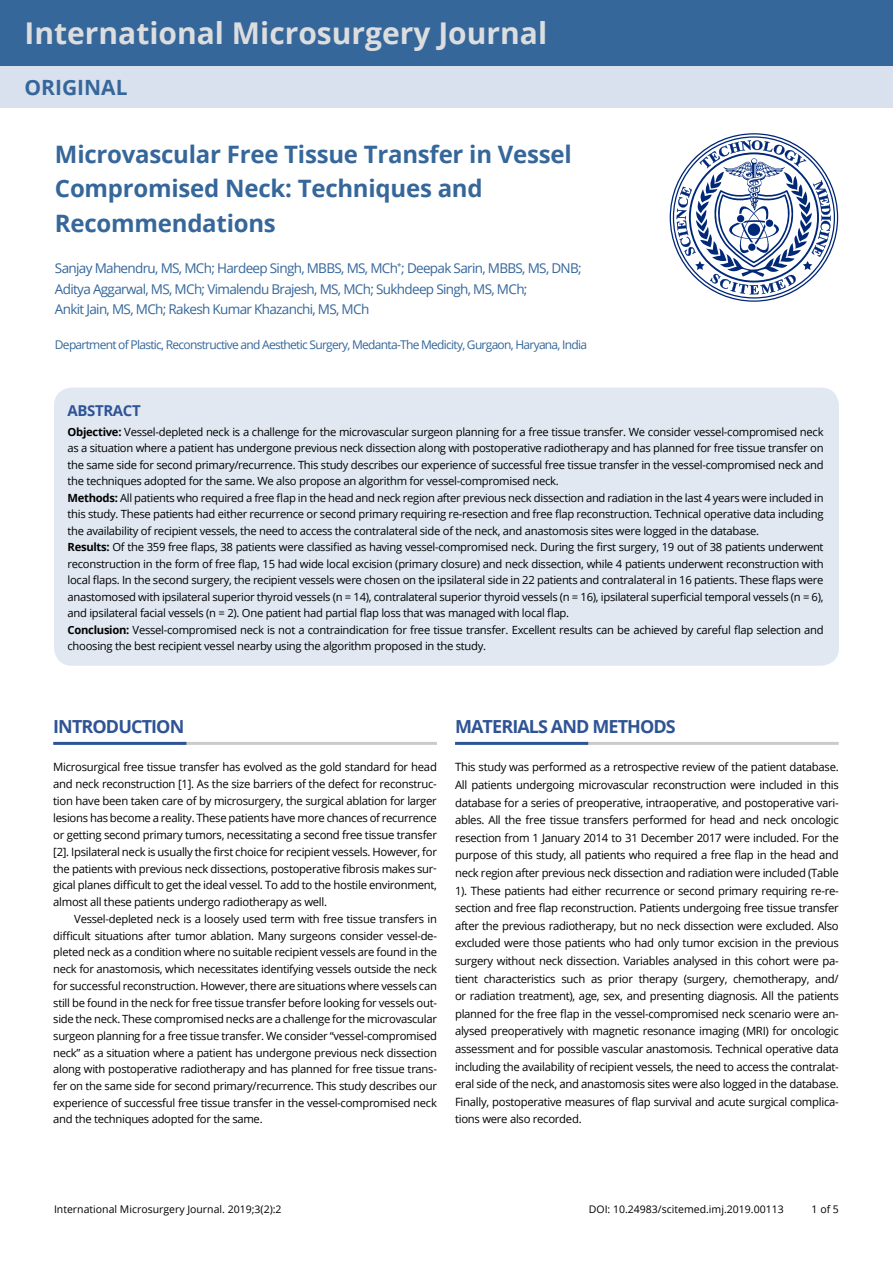
<style>
.page{position:relative;width:893px;height:1263px;background:#fff}
.page>*{position:absolute;margin:0;border:0;box-sizing:border-box;transform-origin:0 0}
.t1{font:700 30px "Open Sans";color:#dcddde}
.t2{font:700 24px/34.5px "Open Sans";letter-spacing:-.01em;color:#36679a}
.t3{font:700 21px "Open Sans";color:#36679a}
.t4{font:700 18px "Open Sans";letter-spacing:-.05em;color:#2f5496}
.t5{font:700 15px "Open Sans";letter-spacing:-.025em;color:#2f5496}
.t6{font:13.5px/20.2px "Open Sans";letter-spacing:-.05em;color:#36679a}
.t7{font:12px "Open Sans";letter-spacing:-.06em;color:#36679a}
.t8{font:11.4px/17.5px "Open Sans";letter-spacing:-.025em;color:#000;text-align:justify}
.t9{font:11.25px/16.5px "Open Sans";letter-spacing:-.025em;color:#000;text-align:justify}
.t10{font:10.5px "Open Sans";color:#000}
.s1{font-weight:700}
</style>
<div class="page">
<div style="left:54px;top:388px;width:785px;height:278px;background:#e1e8f2;border-radius:18px"></div>
<hr style="left:181px;top:742px;width:256px;height:3px;background:#cbcbcd">
<hr style="left:53px;top:742px;width:133px;height:3px;background:#2f5496">
<hr style="left:583px;top:742px;width:256px;height:3px;background:#cbcbcd">
<hr style="left:455px;top:742px;width:133px;height:3px;background:#2f5496">
<div style="left:0;top:0;width:893px;height:67px;background:#36679a"></div>
<div style="left:0;top:67px;width:893px;height:41px;background:#d9e1ef"></div>
<svg style="left:670px;top:133px;width:168px;height:169px"></svg>
<div style="left:766px;top:220px;width:7px;height:7px;background:#002878;border-radius:50%"></div>
<div style="left:748px;top:244px;width:7px;height:7px;background:#002878;border-radius:50%"></div>
<div style="left:737px;top:215px;width:7px;height:7px;background:#002878;border-radius:50%"></div>
<div style="left:748px;top:224px;width:12px;height:12px;background:#002878;border-radius:50%"></div>
<h1 class="t1" style="left:25px;top:12px;width:524px">International Microsurgery Journal</h1>
<h3 class="t3" style="left:25px;top:73px;width:105px">ORIGINAL</h3>
<h2 class="t2" style="left:55px;top:136px;width:518px">Microvascular Free Tissue Transfer in Vessel<br>Compromised Neck: Techniques and<br>Recommendations</h2>
<p class="t6" style="left:55px;top:258px;width:528px">Sanjay Mahendru, MS, MCh; Hardeep Singh, MBBS, MS, MCh<sup>*</sup>; Deepak Sarin, MBBS, MS, DNB;<br>Aditya Aggarwal, MS, MCh; Vimalendu Brajesh, MS, MCh; Sukhdeep Singh, MS, MCh;<br>Ankit Jain, MS, MCh; Rakesh Kumar Khazanchi, MS, MCh</p>
<p class="t7" style="left:55px;top:336px;width:534px">Department of Plastic, Reconstructive and Aesthetic Surgery, Medanta-The Medicity, Gurgaon, Haryana, India</p>
<h3 class="t5" style="left:68px;top:400px;width:75px">ABSTRACT</h3>
<p class="t9" style="left:68px;top:423px;width:757px;text-align:left"><span class="s1">Objective:</span> Vessel-depleted neck is a challenge for the microvascular surgeon planning for a free tissue transfer. We consider vessel-compromised neck as a situation where a patient has undergone previous neck dissection along with postoperative radiotherapy and has planned for free tissue transfer on the same side for second primary/recurrence. This study describes our experience of successful free tissue transfer in the vessel-compromised neck and the techniques adopted for the same. We also propose an algorithm for vessel-compromised neck.<br><span class="s1">Methods:</span> All patients who required a free flap in the head and neck region after previous neck dissection and radiation in the last 4 years were included in this study. These patients had either recurrence or second primary requiring re-resection and free flap reconstruction. Technical operative data including the availability of recipient vessels, the need to access the contralateral side of the neck, and anastomosis sites were logged in the database.<br><span class="s1">Results:</span> Of the 359 free flaps, 38 patients were classified as having vessel-compromised neck. During the first surgery, 19 out of 38 patients underwent reconstruction in the form of free flap, 15 had wide local excision (primary closure) and neck dissection, while 4 patients underwent reconstruction with local flaps. In the second surgery, the recipient vessels were chosen on the ipsilateral side in 22 patients and contralateral in 16 patients. These flaps were anastomosed with ipsilateral superior thyroid vessels (n = 14), contralateral superior thyroid vessels (n = 16), ipsilateral superficial temporal vessels (n = 6), and ipsilateral facial vessels (n = 2). One patient had partial flap loss that was managed with local flap.<br><span class="s1">Conclusion:</span> Vessel-compromised neck is not a contraindication for free tissue transfer. Excellent results can be achieved by careful flap selection and choosing the best recipient vessel nearby using the algorithm proposed in the study.</p>
<h3 class="t4" style="left:53px;top:714px;width:133px">INTRODUCTION</h3>
<p class="t8" style="left:53px;top:758px;width:385px;line-height:17px">Microsurgical free tissue transfer has evolved as the gold standard for head and neck reconstruction [1]. As the size barriers of the defect for reconstruc&shy;tion have been taken care of by microsurgery, the surgical ablation for larger lesions has become a reality. These patients have more chances of recurrence or getting second primary tumors, necessitating a second free tissue transfer [2]. Ipsilateral neck is usually the first choice for recipient vessels. However, for the patients with previous neck dissections, postoperative fibrosis makes sur&shy;gical planes difficult to get the ideal vessel. To add to the hostile environment, almost all these patients undergo radiotherapy as well.</p>
<p class="t9" style="left:53px;top:910px;width:385px;text-indent:21px">Vessel-depleted neck is a loosely used term with free tissue transfers in difficult situations after tumor ablation. Many surgeons consider vessel-de&shy;pleted neck as a condition where no suitable recipient vessels are found in the neck for anastomosis, which necessitates identifying vessels outside the neck for successful reconstruction. However, there are situations where vessels can still be found in the neck for free tissue transfer before looking for vessels out&shy;side the neck. These compromised necks are a challenge for the microvascular surgeon planning for a free tissue transfer. We consider “vessel-compromised neck” as a situation where a patient has undergone previous neck dissection along with postoperative radiotherapy and has planned for free tissue trans&shy;fer on the same side for second primary/recurrence. This study describes our experience of successful free tissue transfer in the vessel-compromised neck and the techniques adopted for the same.</p>
<h3 class="t4" style="left:455px;top:714px;width:222px">MATERIALS AND METHODS</h3>
<p class="t8" style="left:455px;top:758px;width:385px">This study was performed as a retrospective review of the patient database.<br>All patients undergoing microvascular reconstruction were included in this database for a series of preoperative, intraoperative, and postoperative vari&shy;ables. All the free tissue transfers performed for head and neck oncologic resection from 1 January 2014 to 31 December 2017 were included. For the purpose of this study, all patients who required a free flap in the head and neck region after previous neck dissection and radiation were included (Table 1). These patients had either recurrence or second primary requiring re-re&shy;section and free flap reconstruction. Patients undergoing free tissue transfer after the previous radiotherapy, but no neck dissection were excluded. Also excluded were those patients who had only tumor excision in the previous surgery without neck dissection. Variables analysed in this cohort were pa&shy;tient characteristics such as prior therapy (surgery, chemotherapy, and/ or radiation treatment), age, sex, and presenting diagnosis. All the patients planned for the free flap in the vessel-compromised neck scenario were an&shy;alysed preoperatively with magnetic resonance imaging (MRI) for oncologic assessment and for possible vascular anastomosis. Technical operative data including the availability of recipient vessels, the need to access the contralat&shy;eral side of the neck, and anastomosis sites were also logged in the database.<br>Finally, postoperative measures of flap survival and acute surgical complica&shy;tions were also recorded.</p>
<p class="t10" style="left:54px;top:1201px;width:229px">International Microsurgery Journal. 2019;3(2):2</p>
<p class="t10" style="left:589px;top:1201px;width:196px">DOI: 10.24983/scitemed.imj.2019.00113</p>
<p class="t10" style="left:812px;top:1201px;width:29px">1 of 5</p>
</div>
